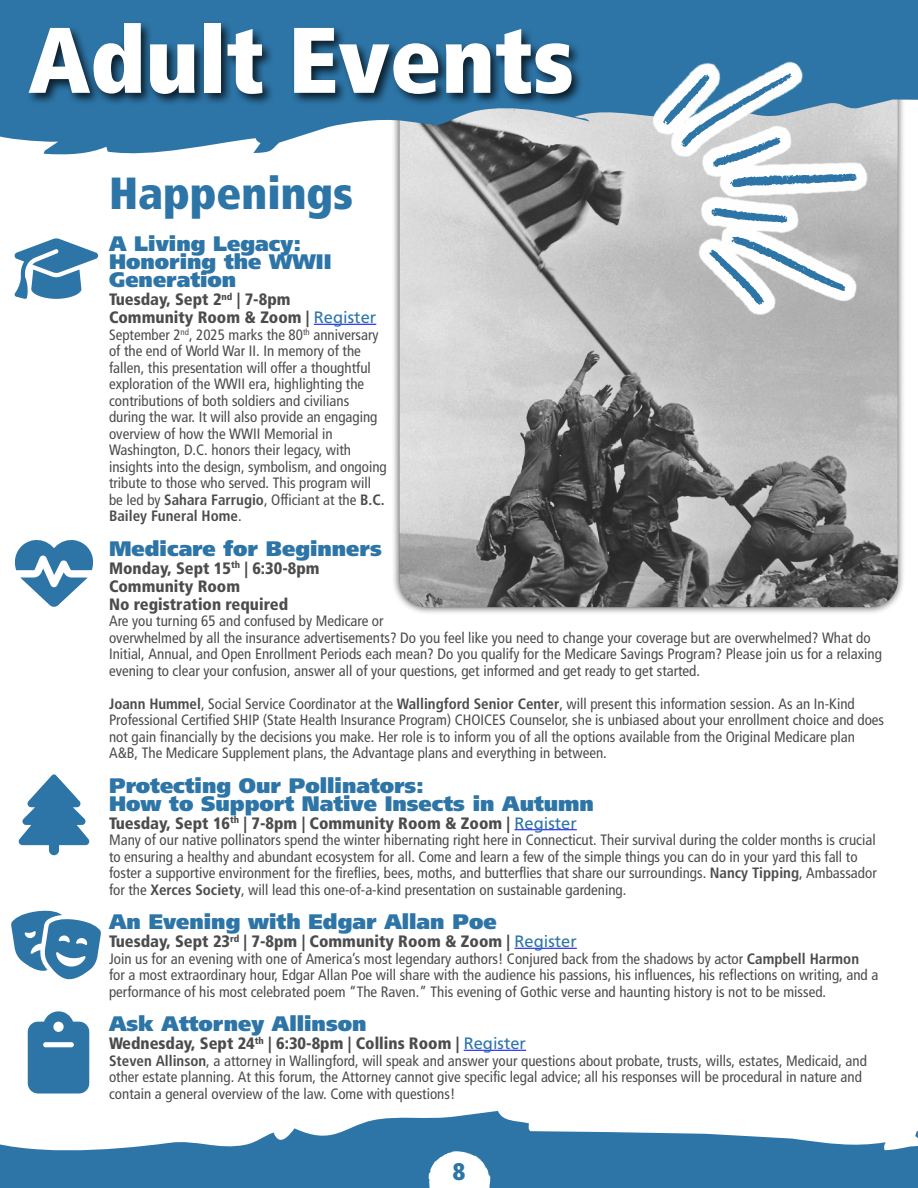
<style>
.page{position:relative;width:918px;height:1188px;background:#fff}
.page>*{position:absolute;margin:0;border:0;box-sizing:border-box;transform-origin:0 0}
.t1{font:93px "Frutiger LT 87 X Blk Cn";color:#fff}
.t2{font:45px "Frutiger LT 87 X Blk Cn";color:#2d75a7}
.t3{font:24px "Frutiger LT 87 X Blk Cn";color:#2d75a7}
.t4{font:21px/18px "Frutiger LT 95 Ult Blk";color:#2d75a7}
.t5{font:16.5px/18px "Frutiger LT 77 Blk Cn";color:#4c4c4c}
.t6{font:15px/16.5px "Frutiger LT 57 Cn";color:#4c4c4c}
.t7{font:15px "Frutiger LT 67 Bd Cn";color:#4c4c4c}
.s1{font-family:"Frutiger LT 55 Rm";color:#2d75a7}
.s2{font-family:"Frutiger LT 67 Bd Cn"}
.s3{font-family:"Frutiger LT 57 Cn"}
</style>
<div class="page">
<hr style="left:314px;top:324px;width:62px;height:1px;background:#00f">
<hr style="left:514px;top:829px;width:63px;height:1px;background:#00f">
<hr style="left:514px;top:948px;width:63px;height:1px;background:#00f">
<hr style="left:464px;top:1050px;width:62px;height:1px;background:#00f">
<div style="left:391px;top:0;width:515px;height:615px;background:#000;opacity:.75"></div>
<img style="left:400px;top:158px;width:498px;height:449px">
<svg style="left:0;top:1111px;width:918px;height:77px;fill:#2d75a7"></svg>
<svg style="left:0;top:0;width:918px;height:158px;background:#5c8eb1"></svg>
<svg style="left:429px;top:1151px;width:62px;height:37px"></svg>
<div style="left:26px;top:20px;width:558px;height:87px;background:#000;opacity:.75"></div>
<svg style="left:14px;top:238px;width:84px;height:61px"></svg>
<svg style="left:28px;top:1011px;width:61px;height:83px;background:#4d8ab4"></svg>
<svg style="left:15px;top:540px;width:78px;height:67px"></svg>
<svg style="left:19px;top:774px;width:70px;height:81px"></svg>
<svg style="left:11px;top:910px;width:90px;height:70px"></svg>
<svg style="left:592px;top:14px;width:326px;height:341px;background:#99aebd"></svg>
<svg style="left:711px;top:208px;width:77px;height:15px"></svg>
<svg style="left:663px;top:73px;width:129px;height:94px"></svg>
<svg style="left:730px;top:173px;width:127px;height:14px"></svg>
<svg style="left:709px;top:237px;width:137px;height:68px"></svg>
<h1 class="t1" style="left:28px;top:4px;width:547px">Adult Events</h1>
<h2 class="t2" style="left:109px;top:166px;width:246px">Happenings</h2>
<h3 class="t4" style="left:109px;top:235px;width:224px">A Living Legacy:<br>Honoring the WWII<br>Generation</h3>
<p class="t5" style="left:109px;top:290px;width:269px">Tuesday, Sept 2<sup>nd</sup> | 7-8pm<br>Community Room &amp; Zoom | <span class="s1">Register</span></p>
<p class="t6" style="left:109px;top:326px;width:279px">September 2<sup>nd</sup>, 2025 marks the 80<sup>th</sup> anniversary of the end of World War II. In memory of the fallen, this presentation will offer a thoughtful exploration of the WWII era, highlighting the contributions of both soldiers and civilians during the war. It will also provide an engaging overview of how the WWII Memorial in Washington, D.C. honors their legacy, with insights into the design, symbolism, and ongoing tribute to those who served. This program will be led by <span class="s2">Sahara Farrugio</span>, Officiant at the <span class="s2">B.C.</span></p>
<p class="t7" style="left:109px;top:507px;width:134px">Bailey Funeral Home<span class="s3">.</span></p>
<h3 class="t4" style="left:109px;top:539px;width:274px">Medicare for Beginners</h3>
<p class="t5" style="left:109px;top:559px;width:212px">Monday, Sept 15<sup>th</sup> | 6:30-8pm<br>Community Room<br>No registration required</p>
<p class="t6" style="left:109px;top:613px;width:775px">Are you turning 65 and confused by Medicare or<br>overwhelmed by all the insurance advertisements? Do you feel like you need to change your coverage but are overwhelmed? What do Initial, Annual, and Open Enrollment Periods each mean? Do you qualify for the Medicare Savings Program? Please join us for a relaxing evening to clear your confusion, answer all of your questions, get informed and get ready to get started.</p>
<p class="t6" style="left:109px;top:695px;width:777px"><span class="s2">Joann Hummel</span>, Social Service Coordinator at the <span class="s2">Wallingford Senior Center</span>, will present this information session. As an In-Kind Professional Certified SHIP (State Health Insurance Program) CHOICES Counselor, she is unbiased about your enrollment choice and does not gain financially by the decisions you make. Her role is to inform you of all the options available from the Original Medicare plan A&amp;B, The Medicare Supplement plans, the Advantage plans and everything in between.</p>
<h3 class="t4" style="left:109px;top:776px;width:486px">Protecting Our Pollinators:<br>How to Support Native Insects in Autumn</h3>
<p class="t5" style="left:109px;top:814px;width:469px">Tuesday, Sept 16<sup>th</sup> | 7-8pm | Community Room &amp; Zoom | <span class="s1">Register</span></p>
<p class="t6" style="left:109px;top:832px;width:769px">Many of our native pollinators spend the winter hibernating right here in Connecticut. Their survival during the colder months is crucial to ensuring a healthy and abundant ecosystem for all. Come and learn a few of the simple things you can do in your yard this fall to foster a supportive environment for the fireflies, bees, moths, and butterflies that share our surroundings. <span class="s2">Nancy Tipping</span>, Ambassador for the <span class="s2">Xerces Society</span>, will lead this one-of-a-kind presentation on sustainable gardening.</p>
<h3 class="t4" style="left:109px;top:913px;width:389px">An Evening with Edgar Allan Poe</h3>
<p class="t5" style="left:109px;top:932px;width:469px">Tuesday, Sept 23<sup>rd</sup> | 7-8pm | Community Room &amp; Zoom | <span class="s1">Register</span></p>
<p class="t6" style="left:109px;top:950px;width:771px">Join us for an evening with one of America’s most legendary authors! Conjured back from the shadows by actor <span class="s2">Campbell Harmon </span>for a most extraordinary hour, Edgar Allan Poe will share with the audience his passions, his influences, his reflections on writing, and a performance of his most celebrated poem “The Raven.” This evening of Gothic verse and haunting history is not to be missed.</p>
<h3 class="t4" style="left:109px;top:1015px;width:259px">Ask Attorney Allinson</h3>
<p class="t5" style="left:109px;top:1034px;width:419px">Wednesday, Sept 24<sup>th</sup> | 6:30-8pm | Collins Room | <span class="s1">Register</span></p>
<p class="t6" style="left:109px;top:1052px;width:759px"><span class="s2">Steven Allinson</span>, a attorney in Wallingford, will speak and answer your questions about probate, trusts, wills, estates, Medicaid, and other estate planning. At this forum, the Attorney cannot give specific legal advice; all his responses will be procedural in nature and contain a general overview of the law. Come with questions!</p>
<h3 class="t3" style="left:453px;top:1157px;width:14px">8</h3>
</div>
